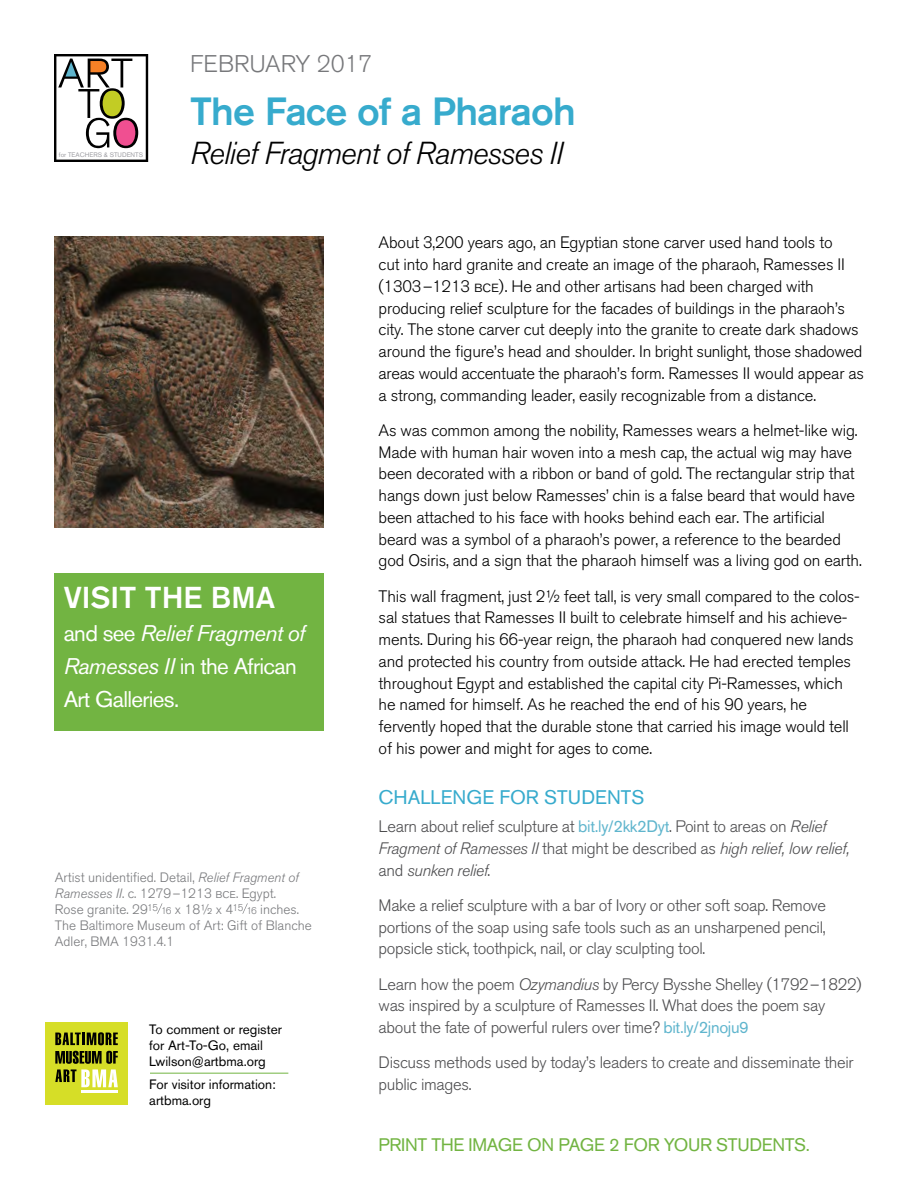
<style>
.page{position:relative;width:918px;height:1188px;background:#fff}
.page>*{position:absolute;margin:0;border:0;box-sizing:border-box;transform-origin:0 0}
.t1{font:500 39px "Akzidenz Grotesk BQ";letter-spacing:-.02em;color:#37abcd}
.t2{font:italic 300 31.5px "Akzidenz Grotesk BQ";letter-spacing:-.03em;color:#000}
.t3{font:500 30px "Akzidenz Grotesk BQ";color:#fff}
.t4{font:300 24px "Akzidenz Grotesk BQ";color:#77787b}
.t5{font:22.5px/33px "Akzidenz Grotesk BQ";letter-spacing:-.03em;color:#fff}
.t6{font:19.5px "Akzidenz Grotesk BQ";color:#37abcd}
.t7{font:18px "Akzidenz Grotesk BQ";letter-spacing:-.02em;color:#72b442}
.t8{font:300 16.5px/21.8px "Akzidenz Grotesk BQ";letter-spacing:-.01em;color:#000}
.t9{font:300 16.5px/21.8px "Akzidenz Grotesk BQ";letter-spacing:-.02em;color:#4d4d4f}
.t10{font:300 13.5px/16.2px "Akzidenz Grotesk BQ";color:#77787b}
.t11{font:13.5px/15.9px "Akzidenz Grotesk BQ";color:#000}
.t12{font:6.6px "Akzidenz Grotesk BQ";color:#9e9ea3}
.s1{font-style:italic}
.s2{font-family:"Akzidenz Grotesk BQ Light SC";font-weight:400}
.s3{font-size:9.75px}
.s4{font-weight:400;color:#5fb5cd}
</style>
<div class="page">
<div style="left:54px;top:573px;width:270px;height:157px;background:#72b442"></div>
<svg style="left:54px;top:54px;width:94px;height:108px"></svg>
<img style="left:54px;top:236px;width:269px;height:291px">
<svg style="left:157px;top:903px;width:5px;height:11px"></svg>
<svg style="left:242px;top:903px;width:6px;height:11px"></svg>
<hr style="left:150px;top:1073px;width:138px;height:1px;background:#72b442">
<div style="left:46px;top:1023px;width:82px;height:82px;background:#d6de27"></div>
<svg style="left:55px;top:1032px;width:63px;height:13px"></svg>
<svg style="left:55px;top:1051px;width:63px;height:36px"></svg>
<hr style="left:81px;top:1090px;width:37px;height:3px;background:#fff">
<p class="t12" style="left:59px;top:150px;width:86px">for TEACHERS &amp; STUDENTS</p>
<h3 class="t4" style="left:190px;top:50px;width:184px">FEBRUARY 2017</h3>
<h1 class="t1" style="left:190px;top:88px;width:387px">The Face of a Pharaoh</h1>
<h2 class="t2" style="left:190px;top:136px;width:374px">Relief Fragment of Ramesses II</h2>
<h3 class="t3" style="left:64px;top:580px;width:213px">VISIT THE BMA</h3>
<h3 class="t5" style="left:64px;top:617px;width:243px">and see <span class="s1">Relief Fragment of<br>Ramesses II</span> in the African<br>Art Galleries.</h3>
<p class="t10" style="left:55px;top:869px;width:259px">Artist unidentified. Detail, <span class="s1">Relief Fragment of Ramesses II</span>. c. 1279–1213 <span class="s2">bce</span>. Egypt.<br>Rose granite. 29<sup>15</sup> <span class="s3">16</span> x 18½ x 4<sup>15</sup> <span class="s3">16</span> inches.<br>The Baltimore Museum of Art: Gift of Blanche Adler, BMA 1931.4.1</p>
<p class="t11" style="left:149px;top:1022px;width:134px">To comment or register for Art-To-Go, email<br>Lwilson@artbma.org</p>
<p class="t11" style="left:149px;top:1076px;width:128px">For visitor information: artbma.org</p>
<p class="t8" style="left:379px;top:232px;width:487px">About 3,200 years ago, an Egyptian stone carver used hand tools to<br>cut into hard granite and create an image of the pharaoh, Ramesses II (1303–1213 <span class="s2">bce</span>). He and other artisans had been charged with producing relief sculpture for the facades of buildings in the pharaoh’s city. The stone carver cut deeply into the granite to create dark shadows around the figure’s head and shoulder. In bright sunlight, those shadowed areas would accentuate the pharaoh’s form. Ramesses II would appear as a strong, commanding leader, easily recognizable from a distance.</p>
<p class="t8" style="left:379px;top:420px;width:485px">As was common among the nobility, Ramesses wears a helmet-like wig.<br>Made with human hair woven into a mesh cap, the actual wig may have been decorated with a ribbon or band of gold. The rectangular strip that hangs down just below Ramesses’ chin is a false beard that would have been attached to his face with hooks behind each ear. The artificial beard was a symbol of a pharaoh’s power, a reference to the bearded god Osiris, and a sign that the pharaoh himself was a living god on earth.</p>
<p class="t8" style="left:379px;top:585px;width:483px">This wall fragment, just 2½ feet tall, is very small compared to the colos&shy;sal statues that Ramesses II built to celebrate himself and his achieve&shy;ments. During his 66-year reign, the pharaoh had conquered new lands and protected his country from outside attack. He had erected temples throughout Egypt and established the capital city Pi-Ramesses, which he named for himself. As he reached the end of his 90 years, he fervently hoped that the durable stone that carried his image would tell of his power and might for ages to come.</p>
<p class="t6" style="left:379px;top:785px;width:267px">CHALLENGE FOR STUDENTS</p>
<p class="t9" style="left:379px;top:816px;width:473px">Learn about relief sculpture at <span class="s4">bit.ly/2kk2Dyt</span>. Point to areas on <span class="s1">Relief<br>Fragment of Ramesses II</span> that might be described as <span class="s1">high relief, low relief, </span>and <span class="s1">sunken relief</span>.</p>
<p class="t9" style="left:379px;top:895px;width:449px;text-align:justify">Make a relief sculpture with a bar of Ivory or other soft soap. Remove portions of the soap using safe tools such as an unsharpened pencil, popsicle stick, toothpick, nail, or clay sculpting tool.</p>
<p class="t9" style="left:379px;top:973px;width:484px">Learn how the poem <span class="s1">Ozymandius</span> by Percy Bysshe Shelley (1792–1822) was inspired by a sculpture of Ramesses II. What does the poem say about the fate of powerful rulers over time? <span class="s4">bit.ly/2jnoju9</span></p>
<p class="t9" style="left:379px;top:1052px;width:476px">Discuss methods used by today’s leaders to create and disseminate their public images.</p>
<p class="t7" style="left:379px;top:1134px;width:433px">PRINT THE IMAGE ON PAGE 2 FOR YOUR STUDENTS.</p>
</div>
